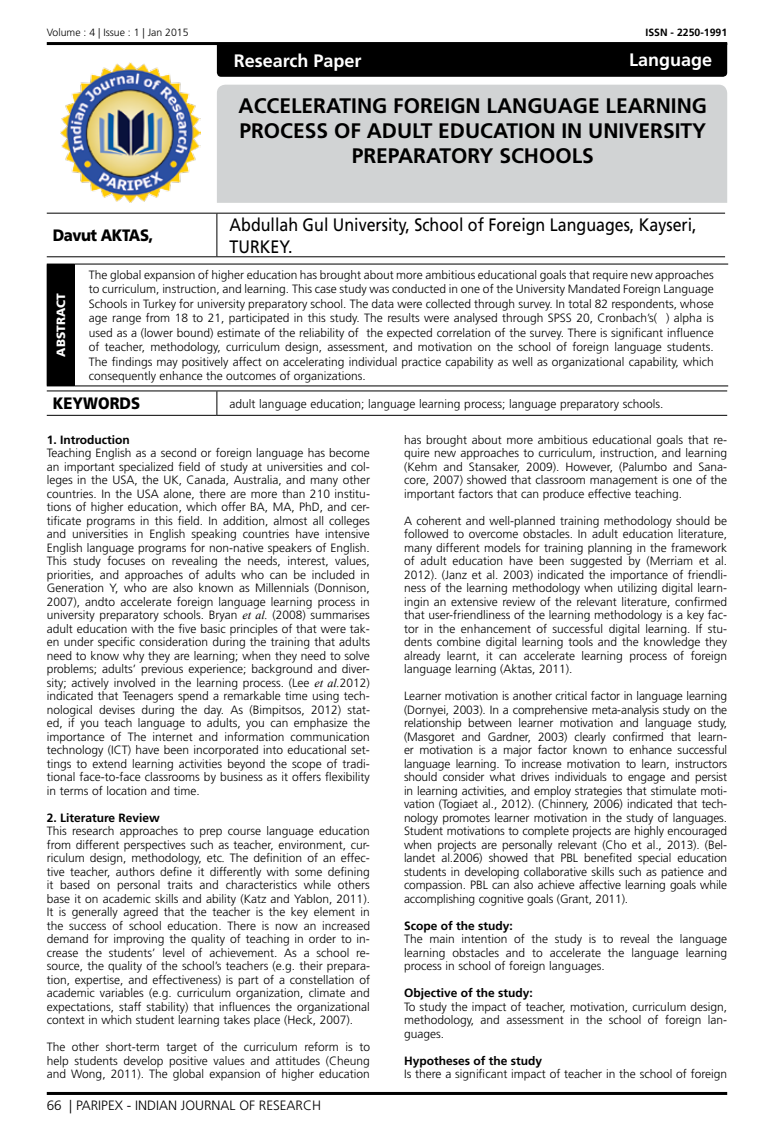
<style>
.page{position:relative;width:774px;height:1136px;background:#fff}
.page>*{position:absolute;margin:0;border:0;box-sizing:border-box;transform-origin:0 0}
.t1{font:700 21px/25.2px "Frutiger LT Std";color:#000;text-align:center}
.t2{font:18px/21.6px "Frutiger LT Std";color:#000;scale:.89 1}
.t3{font:700 18px "Frutiger LT Std";color:#fff}
.t4{font:900 16.5px "Frutiger LT Std";letter-spacing:-.03em;color:#000;scale:.9 1}
.t5{font:900 16.5px "Frutiger LT Std";color:#000;scale:.9 1}
.t6{font:300 13.5px "Frutiger LT Std";color:#000}
.t7{font:300 12px/13.5px "Frutiger LT Std";color:#000;text-align:justify}
.t8{font:700 12px "Frutiger LT Std";color:#000}
.t9{font:900 12px "Frutiger LT Std";color:#fff}
.t10{font:300 10.5px "Frutiger LT Std";color:#000}
.t11{font:700 10.5px "Frutiger LT Std";color:#000}
.s1{font-family:"Times New Roman";font-weight:400;font-style:italic}
</style>
<div class="page">
<hr style="left:47px;top:42px;width:680px;height:3px;background:#000">
<hr style="left:47px;top:1091px;width:680px;height:3px;background:#000">
<div style="left:217px;top:85px;width:510px;height:118px;background:#d1d3d4"></div>
<div style="left:217px;top:45px;width:510px;height:32px;background:#000"></div>
<img style="left:61px;top:63px;width:139px;height:140px">
<hr style="left:47px;top:213px;width:170px;height:1px;background:#000">
<hr style="left:217px;top:213px;width:508px;height:1px;background:#000">
<hr style="left:216px;top:213px;width:1px;height:43px;background:#000">
<hr style="left:47px;top:256px;width:170px;height:1px;background:#000">
<hr style="left:217px;top:256px;width:508px;height:1px;background:#000">
<hr style="left:47px;top:390px;width:170px;height:1px;background:#000">
<hr style="left:217px;top:390px;width:510px;height:1px;background:#000">
<svg style="left:216px;top:391px;width:1px;height:24px"></svg>
<hr style="left:47px;top:415px;width:170px;height:1px;background:#000">
<hr style="left:217px;top:415px;width:510px;height:1px;background:#000">
<div style="left:47px;top:264px;width:27px;height:122px;background:#000"></div>
<hr style="left:74px;top:264px;width:654px;height:1px;background:#000">
<hr style="left:74px;top:264px;width:1px;height:121px;background:#000">
<hr style="left:74px;top:385px;width:654px;height:1px;background:#000">
<p class="t10" style="left:47px;top:27px;width:143px">Volume : 4 | Issue : 1 | Jan 2015</p>
<p class="t11" style="left:645px;top:27px;width:83px">ISSN - 2250-1991</p>
<h3 class="t4" style="left:53px;top:225px;width:113px">Davut AKTAS,</h3>
<h2 class="t3" style="left:234px;top:50px;width:129px">Research Paper</h2>
<h1 class="t1" style="left:239px;top:93px;width:470px">ACCELERATING FOREIGN LANGUAGE LEARNING<br>PROCESS OF ADULT EDUCATION IN UNIVERSITY<br>PREPARATORY SCHOOLS</h1>
<h2 class="t3" style="left:629px;top:49px;width:85px">Language</h2>
<h2 class="t2" style="left:230px;top:214px;width:526px">Abdullah Gul University, School of Foreign Languages, Kayseri,<br>TURKEY.</h2>
<p class="t9" style="left:54px;top:356px;width:65px;rotate:-90deg">ABSTRACT</p>
<p class="t7" style="left:89px;top:268px;width:626px;line-height:14.4px">The global expansion of higher education has brought about more ambitious educational goals that require new approaches to curriculum, instruction, and learning. This case study was conducted in one of the University Mandated Foreign Language Schools in Turkey for university preparatory school. The data were collected through survey. In total 82 respondents, whose age range from 18 to 21, participated in this study. The results were analysed through SPSS 20, Cronbach’s( ) alpha is used as a (lower bound) estimate of the reliability of the expected correlation of the survey. There is significant influence of teacher, methodology, curriculum design, assessment, and motivation on the school of foreign language students.<br>The findings may positively affect on accelerating individual practice capability as well as organizational capability, which consequently enhance the outcomes of organizations.</p>
<h3 class="t5" style="left:53px;top:393px;width:99px">KEYWORDS</h3>
<p class="t7" style="left:230px;top:397px;width:435px">adult language education; language learning process; language preparatory schools.</p>
<p class="t8" style="left:47px;top:432px;width:85px">1. Introduction</p>
<p class="t7" style="left:47px;top:446px;width:325px">Teaching English as a second or foreign language has become an important specialized field of study at universities and col&shy;leges in the USA, the UK, Canada, Australia, and many other countries. In the USA alone, there are more than 210 institu&shy;tions of higher education, which offer BA, MA, PhD, and cer&shy;tificate programs in this field. In addition, almost all colleges and universities in English speaking countries have intensive English language programs for non-native speakers of English.<br>This study focuses on revealing the needs, interest, values, priorities, and approaches of adults who can be included in Generation Y, who are also known as Millennials (Donnison, 2007), andto accelerate foreign language learning process in university preparatory schools. Bryan <span class="s1">et al.</span> (2008) summarises adult education with the five basic principles of that were tak&shy;en under specific consideration during the training that adults need to know why they are learning; when they need to solve problems; adults’ previous experience; background and diver&shy;sity; actively involved in the learning process. (Lee <span class="s1">et al.</span>2012) indicated that Teenagers spend a remarkable time using tech&shy;nological devises during the day. As (Bimpitsos, 2012) stat&shy;ed, if you teach language to adults, you can emphasize the importance of The internet and information communication technology (ICT) have been incorporated into educational set&shy;tings to extend learning activities beyond the scope of tradi&shy;tional face-to-face classrooms by business as it offers flexibility in terms of location and time.</p>
<p class="t8" style="left:47px;top:810px;width:115px">2. Literature Review</p>
<p class="t7" style="left:47px;top:824px;width:325px">This research approaches to prep course language education from different perspectives such as teacher, environment, cur&shy;riculum design, methodology, etc<span class="s1">.</span> The definition of an effec&shy;tive teacher, authors define it differently with some defining it based on personal traits and characteristics while others base it on academic skills and ability (Katz and Yablon, 2011).<br>It is generally agreed that the teacher is the key element in the success of school education. There is now an increased demand for improving the quality of teaching in order to in&shy;crease the students’ level of achievement. As a school re&shy;source, the quality of the school’s teachers (e.g. their prepara&shy;tion, expertise, and effectiveness) is part of a constellation of academic variables (e.g. curriculum organization, climate and expectations, staff stability) that influences the organizational context in which student learning takes place (Heck, 2007).</p>
<p class="t7" style="left:47px;top:1040px;width:325px">The other short-term target of the curriculum reform is to help students develop positive values and attitudes (Cheung and Wong, 2011). The global expansion of higher education</p>
<p class="t6" style="left:47px;top:1097px;width:276px">66 | PARIPEX - INDIAN JOURNAL OF RESEARCH</p>
<p class="t7" style="left:404px;top:433px;width:325px">has brought about more ambitious educational goals that re&shy;quire new approaches to curriculum, instruction, and learning (Kehm and Stansaker, 2009). However, (Palumbo and Sana&shy;core, 2007) showed that classroom management is one of the important factors that can produce effective teaching.</p>
<p class="t7" style="left:404px;top:514px;width:325px">A coherent and well-planned training methodology should be followed to overcome obstacles. In adult education literature, many different models for training planning in the framework of adult education have been suggested by (Merriam et al.<br>2012). (Janz et al. 2003) indicated the importance of friendli&shy;ness of the learning methodology when utilizing digital learn&shy;ingin an extensive review of the relevant literature, confirmed that user-friendliness of the learning methodology is a key fac&shy;tor in the enhancement of successful digital learning. If stu&shy;dents combine digital learning tools and the knowledge they already learnt, it can accelerate learning process of foreign language learning (Aktas, 2011).</p>
<p class="t7" style="left:404px;top:689px;width:325px">Learner motivation is another critical factor in language learning (Dornyei, 2003). In a comprehensive meta-analysis study on the relationship between learner motivation and language study, (Masgoret and Gardner, 2003) clearly confirmed that learn&shy;er motivation is a major factor known to enhance successful language learning. To increase motivation to learn, instructors should consider what drives individuals to engage and persist in learning activities, and employ strategies that stimulate moti&shy;vation (Togiaet al., 2012). (Chinnery, 2006) indicated that tech&shy;nology promotes learner motivation in the study of languages.<br>Student motivations to complete projects are highly encouraged when projects are personally relevant (Cho et al., 2013). (Bel&shy;landet al.2006) showed that PBL benefited special education students in developing collaborative skills such as patience and compassion. PBL can also achieve affective learning goals while accomplishing cognitive goals (Grant, 2011).</p>
<p class="t8" style="left:404px;top:918px;width:110px">Scope of the study:</p>
<p class="t7" style="left:404px;top:932px;width:325px">The main intention of the study is to reveal the language learning obstacles and to accelerate the language learning process in school of foreign languages.</p>
<p class="t8" style="left:404px;top:986px;width:130px">Objective of the study:</p>
<p class="t7" style="left:404px;top:1000px;width:325px">To study the impact of teacher, motivation, curriculum design, methodology, and assessment in the school of foreign lan&shy;guages.</p>
<p class="t8" style="left:404px;top:1053px;width:140px">Hypotheses of the study</p>
<p class="t7" style="left:404px;top:1067px;width:325px">Is there a significant impact of teacher in the school of foreign</p>
</div>
